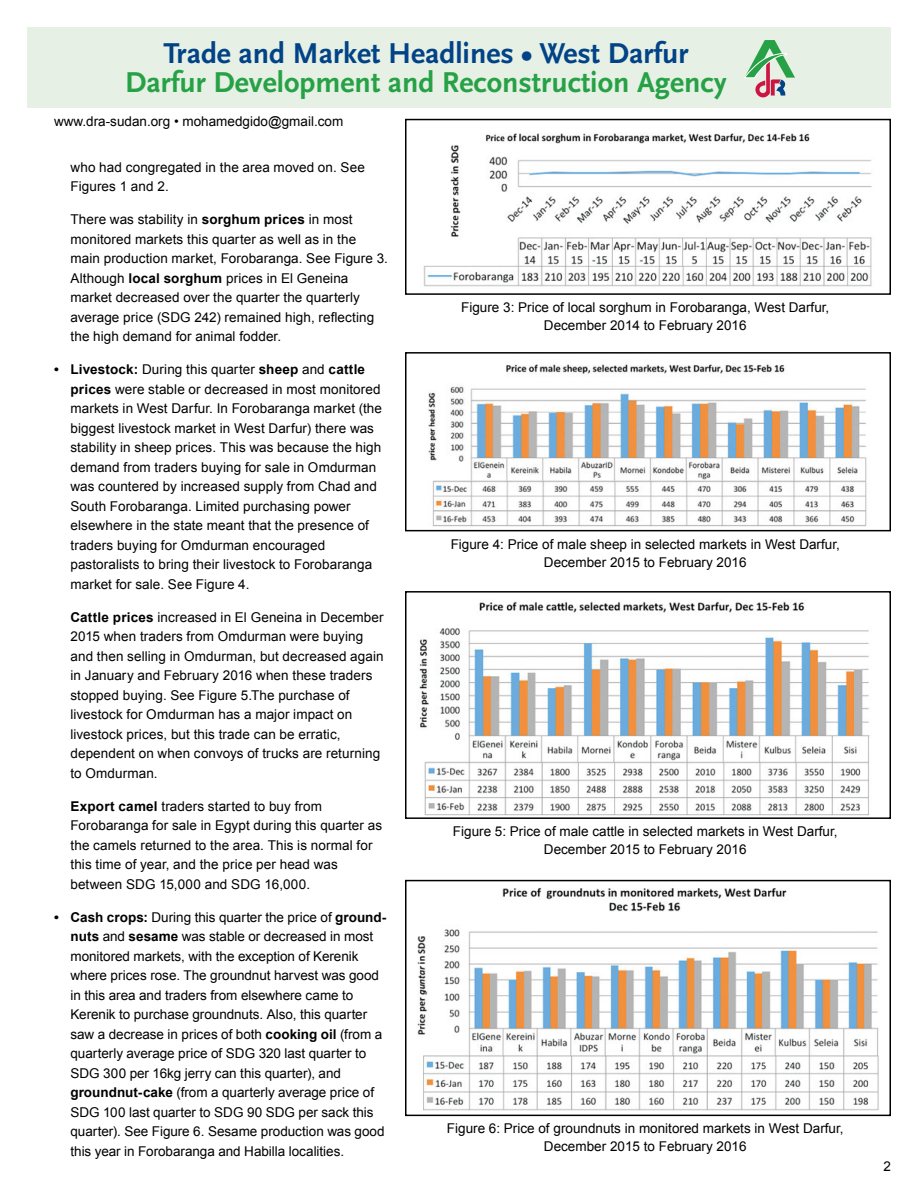
<style>
.page{position:relative;width:918px;height:1188px;background:#fff}
.page>*{position:absolute;margin:0;border:0;box-sizing:border-box;transform-origin:0 0}
.t1{font:700 30px "Scala Sans";color:#26a146}
.t2{font:700 30px "Scala Sans";color:#014386}
.t3{font:13.5px/19.5px "Arial";letter-spacing:.005em;color:#000}
.s1{font-weight:700}
</style>
<div class="page">
<div style="left:27px;top:27px;width:864px;height:81px;background:#e6f0e4"></div>
<svg style="left:744px;top:40px;width:51px;height:58px"></svg>
<div style="left:405px;top:119px;width:486px;height:176px;border:2px solid #000"></div>
<div style="left:405px;top:591px;width:486px;height:228px;border:2px solid #000"></div>
<div style="left:405px;top:352px;width:486px;height:179px;border:2px solid #000"></div>
<div style="left:405px;top:880px;width:486px;height:236px;border:2px solid #000"></div>
<img style="left:423px;top:133px;width:449px;height:154px">
<img style="left:413px;top:601px;width:459px;height:216px">
<img style="left:428px;top:364px;width:439px;height:163px">
<img style="left:417px;top:888px;width:462px;height:223px">
<p class="t2" style="left:163px;top:37px;width:527px">Trade and Market Headlines • West Darfur</p>
<p class="t1" style="left:125px;top:66px;width:603px">Darfur Development and Reconstruction Agency</p>
<p class="t3" style="left:54px;top:112px;width:291px">www.dra-sudan.org • mohamedgido@gmail.com</p>
<p class="t3" style="left:70px;top:157px;width:296px">who had congregated in the area moved on. See<br>Figures 1 and 2.</p>
<p class="t3" style="left:70px;top:210px;width:319px">There was stability in <span class="s1">sorghum prices</span> in most monitored markets this quarter as well as in the main production market, Forobaranga. See Figure 3.<br>Although <span class="s1">local sorghum</span> prices in El Geneina market decreased over the quarter the quarterly average price (SDG 242) remained high, reflecting the high demand for animal fodder.</p>
<p class="t3" style="left:71px;top:360px;width:313px;text-indent:-17px"><span class="s1">• Livestock:</span> During this quarter <span class="s1">sheep</span> and <span class="s1">cattle prices</span> were stable or decreased in most monitored markets in West Darfur. In Forobaranga market (the biggest livestock market in West Darfur) there was stability in sheep prices. This was because the high demand from traders buying for sale in Omdurman was countered by increased supply from Chad and South Forobaranga. Limited purchasing power elsewhere in the state meant that the presence of traders buying for Omdurman encouraged pastoralists to bring their livestock to Forobaranga market for sale. See Figure 4.</p>
<p class="t3" style="left:70px;top:607px;width:315px"><span class="s1">Cattle prices</span> increased in El Geneina in December 2015 when traders from Omdurman were buying and then selling in Omdurman, but decreased again in January and February 2016 when these traders stopped buying. See Figure 5.The purchase of livestock for Omdurman has a major impact on livestock prices, but this trade can be erratic, dependent on when convoys of trucks are returning to Omdurman.</p>
<p class="t3" style="left:70px;top:796px;width:313px"><span class="s1">Export camel</span> traders started to buy from Forobaranga for sale in Egypt during this quarter as the camels returned to the area. This is normal for this time of year, and the price per head was between SDG 15,000 and SDG 16,000.</p>
<p class="t3" style="left:70px;top:907px;width:317px;text-indent:-16px"><span class="s1">• Cash crops:</span> During this quarter the price of <span class="s1">ground&shy;nuts</span> and <span class="s1">sesame</span> was stable or decreased in most monitored markets, with the exception of Kerenik where prices rose. The groundnut harvest was good in this area and traders from elsewhere came to Kerenik to purchase groundnuts. Also, this quarter saw a decrease in prices of both <span class="s1">cooking oil</span> (from a quarterly average price of SDG 320 last quarter to SDG 300 per 16kg jerry can this quarter), and <span class="s1">groundnut-cake</span> (from a quarterly average price of SDG 100 last quarter to SDG 90 SDG per sack this quarter). See Figure 6. Sesame production was good this year in Forobaranga and Habilla localities.</p>
<p class="t3" style="left:461px;top:299px;width:370px;line-height:18px;text-align:center">Figure 3: Price of local sorghum in Forobaranga, West Darfur,<br>December 2014 to February 2016</p>
<p class="t3" style="left:451px;top:535px;width:391px;line-height:18px;text-align:center">Figure 4: Price of male sheep in selected markets in West Darfur,<br>December 2015 to February 2016</p>
<p class="t3" style="left:453px;top:823px;width:386px;line-height:18px;text-align:center">Figure 5: Price of male cattle in selected markets in West Darfur,<br>December 2015 to February 2016</p>
<p class="t3" style="left:447px;top:1120px;width:398px;line-height:18px;text-align:center">Figure 6: Price of groundnuts in monitored markets in West Darfur,<br>December 2015 to February 2016</p>
<p class="t3" style="left:883px;top:1156px;width:9px">2</p>
</div>
